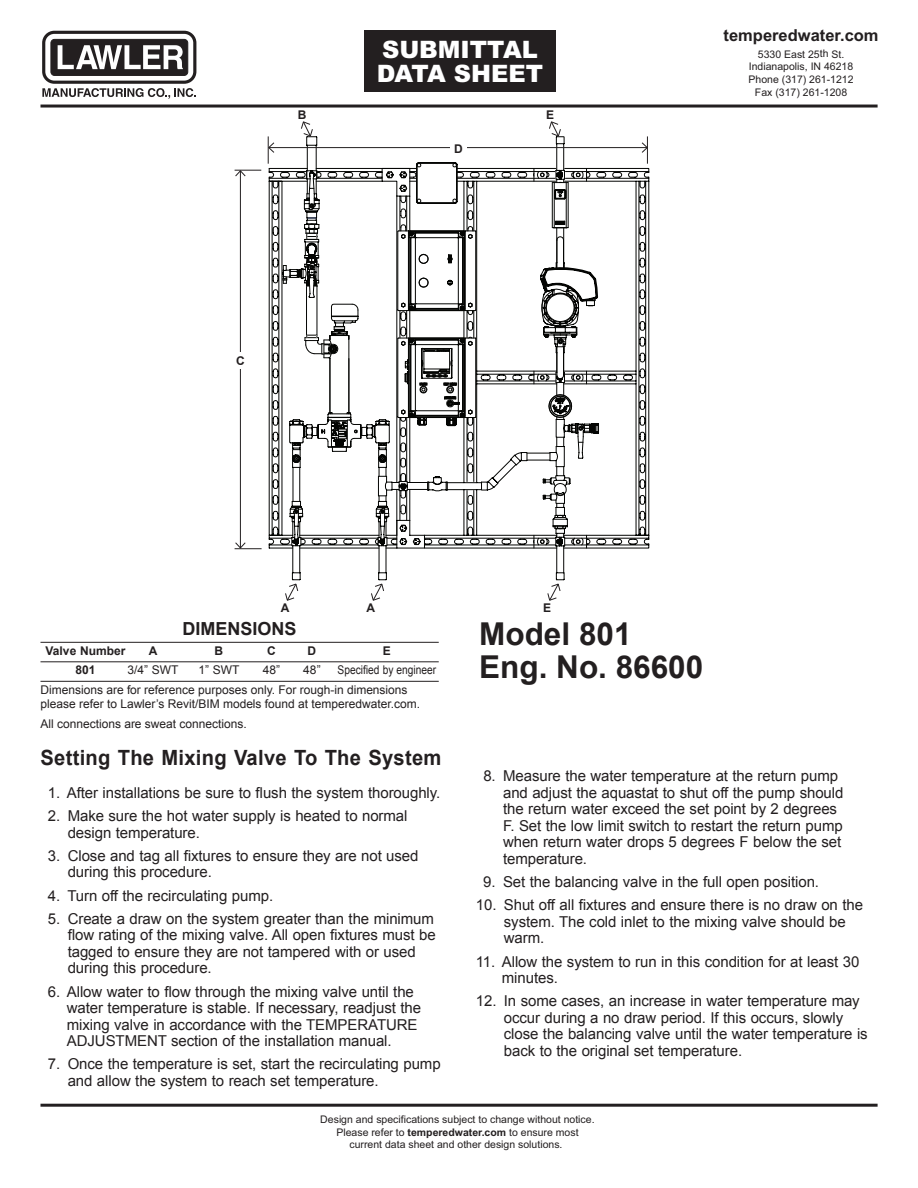
<style>
.page{position:relative;width:918px;height:1188px;background:#fff}
.page>*{position:absolute;margin:0;border:0;box-sizing:border-box;transform-origin:0 0}
.t1{font:700 31.5px/33px "Arial";color:#231f20}
.t2{font:900 24px/24px "Arial";color:#fff}
.t3{font:700 21px "Arial";letter-spacing:.015em;color:#231f20;scale:.96 1}
.t4{font:700 18px "Arial";color:#231f20}
.t5{font:700 16.5px "Arial";color:#231f20}
.t6{font:15px/16.5px "Arial";letter-spacing:-.005em;color:#231f20}
.t7{font:12px/20.2px "Arial";color:#231f20}
.t8{font:12px/20.2px "Arial";color:#231f20;scale:.85 1}
.t9{font:700 12px "Arial";color:#231f20}
.t10{font:10.5px/12.8px "Arial";color:#231f20;text-align:center}
.s1{font-weight:700}
</style>
<div class="page">
<div style="left:364px;top:30px;width:192px;height:62px;background:#231f20"></div>
<div style="left:51px;top:39px;width:137px;height:36px;background:#231f20;border-radius:4px"></div>
<div style="left:51px;top:39px;width:137px;height:37px;border:1px solid #231f20;border-radius:4px"></div>
<svg style="left:58px;top:45px;width:125px;height:24px"></svg>
<div style="left:42px;top:31px;width:154px;height:53px;border:3px solid #231f20;border-radius:11px"></div>
<svg style="left:42px;top:88px;width:154px;height:11px"></svg>
<hr style="left:40px;top:105px;width:838px;height:3px;background:#231f20">
<hr style="left:40px;top:1104px;width:838px;height:3px;background:#231f20">
<hr style="left:40px;top:642px;width:399px;height:1px;background:#231f20">
<hr style="left:40px;top:661px;width:399px;height:1px;background:#231f20">
<hr style="left:40px;top:681px;width:399px;height:1px;background:#231f20">
<svg style="left:269px;top:168px;width:380px;height:380px"></svg>
<svg style="left:292px;top:545px;width:117px;height:35px"></svg>
<svg style="left:599px;top:172px;width:46px;height:342px"></svg>
<svg style="left:409px;top:136px;width:159px;height:444px"></svg>
<svg style="left:534px;top:168px;width:65px;height:380px"></svg>
<svg style="left:282px;top:121px;width:194px;height:424px"></svg>
<svg style="left:548px;top:121px;width:13px;height:16px"></svg>
<svg style="left:285px;top:583px;width:14px;height:18px"></svg>
<svg style="left:371px;top:583px;width:13px;height:18px"></svg>
<svg style="left:547px;top:583px;width:14px;height:18px"></svg>
<hr style="left:240px;top:171px;width:1px;height:377px;background:#231f20">
<svg style="left:235px;top:170px;width:26px;height:7px"></svg>
<div style="left:232px;top:353px;width:17px;height:16px;background:#fff"></div>
<svg style="left:235px;top:542px;width:27px;height:7px"></svg>
<hr style="left:269px;top:147px;width:378px;height:1px;background:#231f20">
<div style="left:450px;top:140px;width:17px;height:16px;background:#fff"></div>
<svg style="left:268px;top:136px;width:7px;height:28px"></svg>
<svg style="left:641px;top:136px;width:7px;height:28px"></svg>
<h2 class="t2" style="left:377px;top:37px;width:168px">SUBMITTAL<br>DATA SHEET</h2>
<p class="t9" style="left:298px;top:108px;width:10px">B</p>
<p class="t9" style="left:546px;top:108px;width:10px">E</p>
<p class="t9" style="left:454px;top:142px;width:10px">D</p>
<p class="t9" style="left:236px;top:354px;width:10px">C</p>
<p class="t5" style="left:724px;top:26px;width:156px">temperedwater.com</p>
<p class="t10" style="left:749px;top:48px;width:107px">5330 East 25th St.<br>Indianapolis, IN 46218<br>Phone (317) 261-1212<br>Fax (317) 261-1208</p>
<p class="t9" style="left:281px;top:601px;width:10px">A</p>
<p class="t9" style="left:367px;top:601px;width:10px">A</p>
<p class="t9" style="left:543px;top:601px;width:10px">E</p>
<p class="t4" style="left:183px;top:619px;width:116px">DIMENSIONS</p>
<p class="t9" style="left:46px;top:644px;width:81px">Valve Number</p>
<p class="t9" style="left:149px;top:644px;width:10px">A</p>
<p class="t9" style="left:215px;top:644px;width:10px">B</p>
<p class="t9" style="left:267px;top:644px;width:10px">C</p>
<p class="t9" style="left:308px;top:644px;width:10px">D</p>
<p class="t9" style="left:383px;top:644px;width:10px">E</p>
<p class="t9" style="left:75px;top:663px;width:22px">801</p>
<p class="t7" style="left:128px;top:660px;width:53px">3/4” SWT</p>
<p class="t7" style="left:199px;top:660px;width:43px">1” SWT</p>
<p class="t7" style="left:263px;top:660px;width:19px">48”</p>
<p class="t7" style="left:303px;top:660px;width:19px">48”</p>
<p class="t8" style="left:40px;top:660px;width:467px;text-indent:297px">Specified by engineer<br>Dimensions are for reference purposes only. For rough-in dimensions</p>
<p class="t7" style="left:40px;top:694px;width:381px">please refer to Lawler’s Revit/BIM models found at temperedwater.com.<br>All connections are sweat connections.</p>
<h1 class="t1" style="left:479px;top:617px;width:226px">Model 801<br>Eng. No. 86600</h1>
<h3 class="t3" style="left:40px;top:746px;width:419px">Setting The Mixing Valve To The System</h3>
<p class="t6" style="left:48px;top:784px;width:394px">1. After installations be sure to flush the system thoroughly.</p>
<p class="t6" style="left:68px;top:808px;width:341px;text-indent:-20px">2. Make sure the hot water supply is heated to normal design temperature.</p>
<p class="t6" style="left:68px;top:847px;width:352px;text-indent:-20px">3. Close and tag all fixtures to ensure they are not used during this procedure.</p>
<p class="t6" style="left:48px;top:887px;width:227px">4. Turn off the recirculating pump.</p>
<p class="t6" style="left:68px;top:910px;width:370px;text-indent:-20px">5. Create a draw on the system greater than the minimum flow rating of the mixing valve. All open fixtures must be tagged to ensure they are not tampered with or used during this procedure.</p>
<p class="t6" style="left:67px;top:983px;width:356px;text-indent:-19px">6. Allow water to flow through the mixing valve until the water temperature is stable. If necessary, readjust the mixing valve in accordance with the TEMPERATURE ADJUSTMENT section of the installation manual.</p>
<p class="t6" style="left:68px;top:1056px;width:374px;text-indent:-20px">7. Once the temperature is set, start the recirculating pump and allow the system to reach set temperature.</p>
<p class="t6" style="left:503px;top:768px;width:342px;text-indent:-20px">8. Measure the water temperature at the return pump and adjust the aquastat to shut off the pump should the return water exceed the set point by 2 degrees F. Set the low limit switch to restart the return pump when return water drops 5 degrees F below the set temperature.</p>
<p class="t6" style="left:483px;top:874px;width:337px">9. Set the balancing valve in the full open position.</p>
<p class="t6" style="left:504px;top:897px;width:361px;text-indent:-28px">10. Shut off all fixtures and ensure there is no draw on the system. The cold inlet to the mixing valve should be warm.</p>
<p class="t6" style="left:502px;top:953px;width:359px;text-indent:-26px">11. Allow the system to run in this condition for at least 30 minutes.</p>
<p class="t6" style="left:504px;top:993px;width:365px;text-indent:-28px">12. In some cases, an increase in water temperature may occur during a no draw period. If this occurs, slowly close the balancing valve until the water temperature is back to the original set temperature.</p>
<p class="t10" style="left:320px;top:1113px;width:276px">Design and specifications subject to change without notice.<br>Please refer to <span class="s1">temperedwater.com</span> to ensure most current data sheet and other design solutions.</p>
</div>
